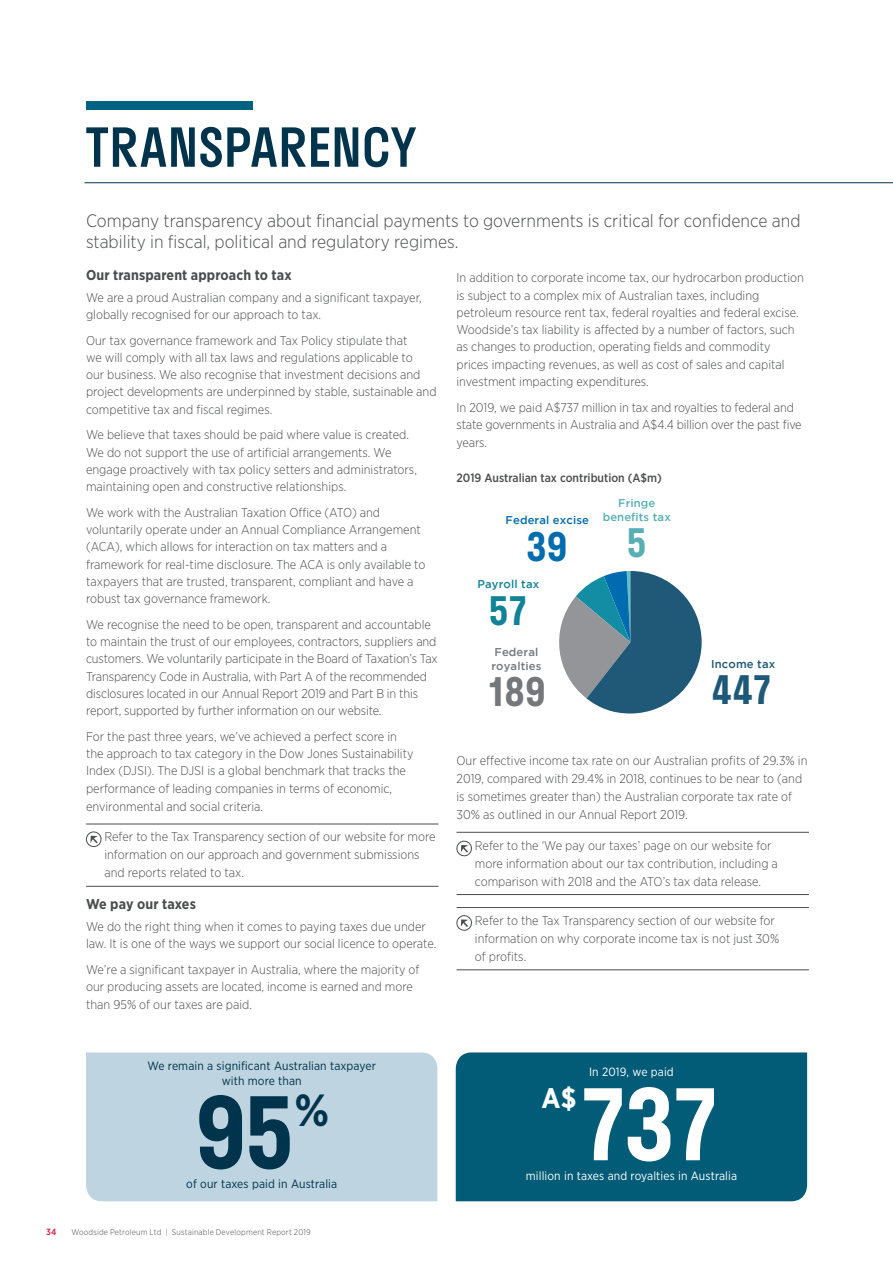
<style>
.page{position:relative;width:893px;height:1263px;background:#fff}
.page>*{position:absolute;margin:0;border:0;box-sizing:border-box;transform-origin:0 0}
.t1{font:600 96px "Stratos";color:#fff}
.t2{font:600 96px "Stratos";color:#00334c}
.t3{font:500 52.5px "Stratos";color:#00334c}
.t4{font:700 45px "Gotham Narrow";color:#00334c}
.t5{font:600 38.4px "Stratos";color:#75777a}
.t6{font:600 38.4px "Stratos";color:#1f5978}
.t7{font:600 38.4px "Stratos";color:#118397}
.t8{font:600 38.4px "Stratos";color:#006cb0}
.t9{font:600 38.4px "Stratos";color:#57afb6}
.t10{font:700 28.2px "Gotham Narrow";color:#fff}
.Intro_para{font:300 18px/21px "Gotham Narrow";color:#4b4c4d}
.Para_Heading_Black{font:700 14.25px "Gotham Narrow";letter-spacing:.01em;color:#4b4c4d}
.Body_Copy{font:300 12.75px/17.2px "Gotham Narrow";color:#4b4c4d}
.Indented_Paragraph_r{font:300 12.75px/18px "Gotham Narrow";color:#4b4c4d}
.Para_Heading_Black-2{font:12px/15px "Gotham Narrow";letter-spacing:.01em;color:#00334c;text-align:center}
.Para_Heading_Black-3{font:12px "Gotham Narrow";letter-spacing:.01em;color:#fff}
.Intro_para-2{font:500 12px "Gotham Narrow";color:#4b4c4d}
.Para_Heading_Black-4{font:500 11.25px/14.1px "Gotham";letter-spacing:.01em;color:#57afb6;text-align:center}
.Para_Heading_Black-5{font:500 11.25px/14.1px "Gotham";letter-spacing:.01em;color:#75777a}
.Para_Heading_Black-6{font:500 11.25px "Gotham";letter-spacing:.01em;color:#006cb0}
.Para_Heading_Black-7{font:500 11.25px "Gotham";letter-spacing:.01em;color:#118397}
.Para_Heading_Black-8{font:500 11.25px "Gotham";letter-spacing:.01em;color:#1f5978}
.t11{font:500 9px "Gotham Narrow";color:#d71537}
.t12{font:300 8.25px "Gotham Narrow";letter-spacing:.02em;color:#4b4c4d}
</style>
<div class="page">
<hr style="left:86px;top:824px;width:352px;height:1px;background:#4b4c4d">
<hr style="left:86px;top:886px;width:352px;height:1px;background:#4b4c4d">
<svg style="left:86px;top:831px;width:16px;height:16px"></svg>
<hr style="left:456px;top:832px;width:353px;height:1px;background:#4b4c4d">
<hr style="left:456px;top:894px;width:353px;height:1px;background:#4b4c4d">
<hr style="left:456px;top:907px;width:353px;height:1px;background:#4b4c4d">
<hr style="left:456px;top:969px;width:353px;height:1px;background:#4b4c4d">
<svg style="left:456px;top:840px;width:16px;height:16px"></svg>
<svg style="left:456px;top:915px;width:16px;height:16px"></svg>
<div style="left:86px;top:1052px;width:351px;height:149px;background:#bed4e0"></div>
<div style="left:456px;top:1052px;width:351px;height:149px;background:#025b77"></div>
<svg style="left:559px;top:571px;width:143px;height:142px"></svg>
<div style="left:86px;top:101px;width:166px;height:8px;background:#006180"></div>
<hr style="left:84px;top:182px;width:809px;height:1px;background:#00334c">
<p class="t3" style="left:86px;top:105px;width:332px">TRANSPARENCY</p>
<p class="Intro_para" style="left:86px;top:210px;width:716px">Company transparency about financial payments to governments is critical for confidence and stability in fiscal, political and regulatory regimes.</p>
<p class="Para_Heading_Black" style="left:86px;top:266px;width:207px">Our transparent approach to tax</p>
<p class="Body_Copy" style="left:86px;top:288px;width:337px">We are a proud Australian company and a significant taxpayer, globally recognised for our approach to tax.</p>
<p class="Body_Copy" style="left:86px;top:331px;width:352px">Our tax governance framework and Tax Policy stipulate that<br>we will comply with all tax laws and regulations applicable to<br>our business. We also recognise that investment decisions and project developments are underpinned by stable, sustainable and competitive tax and fiscal regimes.</p>
<p class="Body_Copy" style="left:86px;top:426px;width:332px">We believe that taxes should be paid where value is created.<br>We do not support the use of artificial arrangements. We engage proactively with tax policy setters and administrators, maintaining open and constructive relationships.</p>
<p class="Body_Copy" style="left:86px;top:503px;width:341px">We work with the Australian Taxation Office (ATO) and voluntarily operate under an Annual Compliance Arrangement (ACA), which allows for interaction on tax matters and a framework for real-time disclosure. The ACA is only available to taxpayers that are trusted, transparent, compliant and have a robust tax governance framework.</p>
<p class="Body_Copy" style="left:86px;top:615px;width:353px">We recognise the need to be open, transparent and accountable to maintain the trust of our employees, contractors, suppliers and customers. We voluntarily participate in the Board of Taxation’s Tax Transparency Code in Australia, with Part A of the recommended disclosures located in our Annual Report 2019 and Part B in this report, supported by further information on our website.</p>
<p class="Body_Copy" style="left:86px;top:727px;width:329px">For the past three years, we’ve achieved a perfect score in the approach to tax category in the Dow Jones Sustainability Index (DJSI). The DJSI is a global benchmark that tracks the performance of leading companies in terms of economic, environmental and social criteria.</p>
<p class="Indented_Paragraph_r" style="left:104px;top:827px;width:333px">Refer to the Tax Transparency section of our website for more information on our approach and government submissions and reports related to tax.</p>
<p class="Para_Heading_Black" style="left:86px;top:895px;width:111px">We pay our taxes</p>
<p class="Body_Copy" style="left:86px;top:917px;width:352px">We do the right thing when it comes to paying taxes due under law. It is one of the ways we support our social licence to operate.</p>
<p class="Body_Copy" style="left:86px;top:960px;width:335px;line-height:17.7px">We’re a significant taxpayer in Australia, where the majority of our producing assets are located, income is earned and more than 95% of our taxes are paid.</p>
<p class="Body_Copy" style="left:456px;top:269px;width:349px">In addition to corporate income tax, our hydrocarbon production is subject to a complex mix of Australian taxes, including petroleum resource rent tax, federal royalties and federal excise.<br>Woodside’s tax liability is affected by a number of factors, such as changes to production, operating fields and commodity prices impacting revenues, as well as cost of sales and capital investment impacting expenditures.</p>
<p class="Body_Copy" style="left:456px;top:398px;width:347px;line-height:17.7px">In 2019, we paid A$737 million in tax and royalties to federal and state governments in Australia and A$4.4 billion over the past five years.</p>
<p class="Intro_para-2" style="left:456px;top:470px;width:207px">2019 Australian tax contribution (A$m)</p>
<p class="Para_Heading_Black-4" style="left:603px;top:496px;width:70px">Fringe benefits tax</p>
<p class="t9" style="left:626px;top:512px;width:23px">5</p>
<p class="Para_Heading_Black-6" style="left:506px;top:514px;width:85px">Federal excise</p>
<p class="t8" style="left:525px;top:516px;width:44px">39</p>
<p class="Para_Heading_Black-7" style="left:478px;top:578px;width:63px">Payroll tax</p>
<p class="t7" style="left:488px;top:580px;width:41px">57</p>
<p class="Para_Heading_Black-5" style="left:491px;top:644px;width:51px">Federal royalties</p>
<p class="t5" style="left:486px;top:661px;width:61px">189</p>
<p class="Para_Heading_Black-8" style="left:711px;top:657px;width:66px">Income tax</p>
<p class="t6" style="left:711px;top:659px;width:63px">447</p>
<p class="Body_Copy" style="left:456px;top:751px;width:352px;line-height:18px">Our effective income tax rate on our Australian profits of 29.3% in 2019, compared with 29.4% in 2018, continues to be near to (and is sometimes greater than) the Australian corporate tax rate of 30% as outlined in our Annual Report 2019.</p>
<p class="Indented_Paragraph_r" style="left:475px;top:836px;width:305px">Refer to the ‘We pay our taxes’ page on our website for more information about our tax contribution, including a comparison with 2018 and the ATO’s tax data release.</p>
<p class="Indented_Paragraph_r" style="left:475px;top:911px;width:306px">Refer to the Tax Transparency section of our website for information on why corporate income tax is not just 30% of profits.</p>
<p class="Para_Heading_Black-2" style="left:147px;top:1058px;width:230px">We remain a significant Australian taxpayer with more than</p>
<p class="Para_Heading_Black-3" style="left:589px;top:1064px;width:86px">In 2019, we paid</p>
<p class="t10" style="left:541px;top:1080px;width:37px">A$</p>
<p class="t4" style="left:294px;top:1081px;width:36px">%</p>
<p class="t1" style="left:577px;top:1048px;width:146px">737</p>
<p class="t2" style="left:194px;top:1056px;width:103px">95</p>
<p class="Para_Heading_Black-2" style="left:186px;top:1176px;width:152px">of our taxes paid in Australia</p>
<p class="t11" style="left:46px;top:1226px;width:12px">34</p>
<p class="t12" style="left:71px;top:1227px;width:241px">Woodside Petroleum Ltd | Sustainable Development Report 2019</p>
<p class="Para_Heading_Black-3" style="left:526px;top:1168px;width:213px">million in taxes and royalties in Australia</p>
</div>
